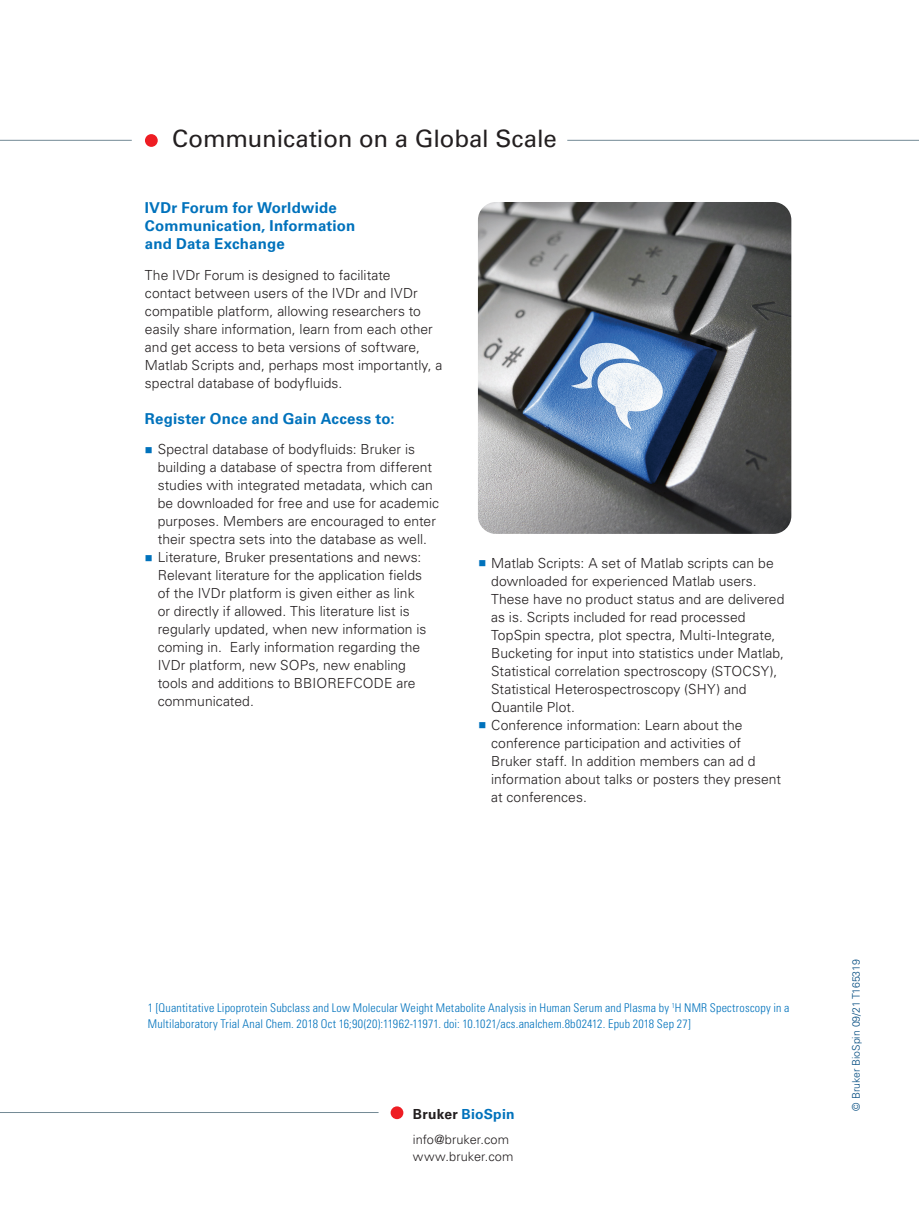
<style>
.page{position:relative;width:919px;height:1212px;background:#fff}
.page>*{position:absolute;margin:0;border:0;box-sizing:border-box;transform-origin:0 0}
.brochure_subheadline{font:24px "Univers LT Std";letter-spacing:-.01em;color:#231f20}
.brochure_subheadline-2{font:700 15px/18px "Univers LT Std";letter-spacing:.01em;color:#0072bc}
.brochure_body{font:300 13.8px/18px "Univers LT Std";letter-spacing:.005em;color:#231f20}
.brochure_company-nam{font:700 13.8px "Univers LT Std";letter-spacing:.015em;color:#0072bc}
.brochure_email-url{font:300 12.75px/16.8px "Univers LT Std";letter-spacing:.01em;color:#231f20}
.brochure_legend{font:300 condensed 12px/15.8px "Univers LT Std";letter-spacing:.015em;color:#0072bc}
.brochure_literature{font:300 10.5px "Univers LT Std";color:#004a7f}
.s1{color:#231f20}
</style>
<div class="page">
<hr style="left:0;top:1112px;width:378px;height:1px;background:#738a95">
<div style="left:390px;top:1106px;width:13px;height:13px;background:#ee1d23;border-radius:50%"></div>
<hr style="left:0;top:140px;width:132px;height:1px;background:#738a95">
<div style="left:145px;top:134px;width:13px;height:13px;background:#ee1d23;border-radius:50%"></div>
<hr style="left:567px;top:140px;width:351px;height:1px;background:#738a95">
<img style="left:478px;top:202px;width:313px;height:332px">
<p class="brochure_subheadline" style="left:172px;top:124px;width:386px">Communication on a Global Scale</p>
<p class="brochure_subheadline-2" style="left:145px;top:199px;width:212px">IVDr Forum for Worldwide<br>Communication, Information and Data Exchange</p>
<p class="brochure_body" style="left:145px;top:266px;width:299px">The IVDr Forum is designed to facilitate<br>contact between users of the IVDr and IVDr compatible platform, allowing researchers to easily share information, learn from each other and get access to beta versions of software, Matlab Scripts and, perhaps most importantly, a spectral database of bodyfluids.</p>
<p class="brochure_subheadline-2" style="left:145px;top:409px;width:251px">Register Once and Gain Access to:</p>
<p class="brochure_body" style="left:158px;top:440px;width:283px">Spectral database of bodyfluids: Bruker is building a database of spectra from different studies with integrated metadata, which can be downloaded for free and use for academic purposes. Members are encouraged to enter their spectra sets into the database as well.</p>
<p class="brochure_body" style="left:158px;top:548px;width:270px">Literature, Bruker presentations and news:<br>Relevant literature for the application fields of the IVDr platform is given either as link or directly if allowed. This literature list is regularly updated, when new information is coming in. Early information regarding the IVDr platform, new SOPs, new enabling tools and additions to BBIOREFCODE are communicated.</p>
<p class="brochure_body" style="left:491px;top:554px;width:295px">Matlab Scripts: A set of Matlab scripts can be downloaded for experienced Matlab users.<br>These have no product status and are delivered as is. Scripts included for read processed TopSpin spectra, plot spectra, Multi-Integrate, Bucketing for input into statistics under Matlab, Statistical correlation spectroscopy (STOCSY), Statistical Heterospectroscopy (SHY) and Quantile Plot.</p>
<p class="brochure_body" style="left:491px;top:716px;width:291px">Conference information: Learn about the conference participation and activities of Bruker staff. In addition members can ad d information about talks or posters they present at conferences.</p>
<p class="brochure_legend" style="left:148px;top:1000px;width:643px">1 [Quantitative Lipoprotein Subclass and Low Molecular Weight Metabolite Analysis in Human Serum and Plasma by <sup>1</sup>H NMR Spectroscopy in a<br>Multilaboratory Trial Anal Chem. 2018 Oct 16;90(20):11962-11971. doi: 10.1021/acs.analchem.8b02412. Epub 2018 Sep 27]</p>
<p class="brochure_company-nam" style="left:413px;top:1106px;width:103px"><span class="s1">Bruker</span> BioSpin</p>
<p class="brochure_email-url" style="left:413px;top:1131px;width:102px">info@bruker.com www.bruker.com</p>
<p class="brochure_literature" style="left:849px;top:1110px;width:152px;rotate:-90deg">© Bruker BioSpin 09/21 T165319</p>
</div>
